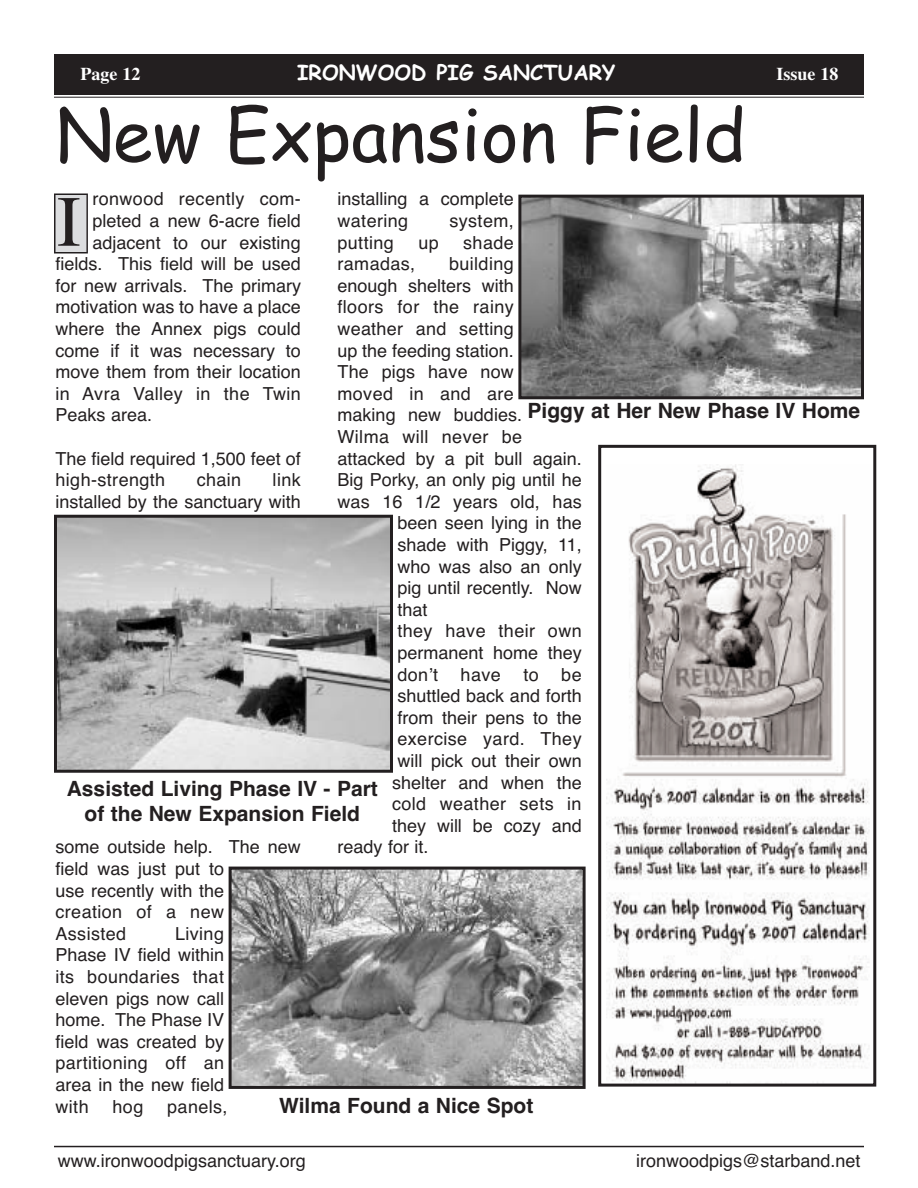
<style>
.page{position:relative;width:918px;height:1188px;background:#fff}
.page>*{position:absolute;margin:0;border:0;box-sizing:border-box;transform-origin:0 0}
.t1{font:72px "Comic Sans MS";color:#231f20}
.t2{font:72px "Times";color:#231f20}
.t3{font:700 21px/25.2px "Helvetica";color:#231f20;text-align:center}
.t4{font:700 21px "Comic Sans MS";color:#fff}
.t5{font:18px/21.6px "Helvetica";color:#231f20}
.t6{font:18px "Helvetica";letter-spacing:.02em;color:#231f20}
.t7{font:700 18px "Times";color:#fff}
</style>
<div class="page">
<div style="left:54px;top:54px;width:810px;height:40px;background:#231f20"></div>
<hr style="left:54px;top:97px;width:810px;height:1px;background:#231f20">
<hr style="left:54px;top:1146px;width:810px;height:1px;background:#231f20">
<div style="left:56px;top:195px;width:30px;height:57px;background:#dcdddf"></div>
<div style="left:54px;top:194px;width:34px;height:60px;border:2px solid #231f20"></div>
<img style="left:58px;top:519px;width:331px;height:250px">
<div style="left:54px;top:515px;width:339px;height:258px;border:3px solid #231f20"></div>
<img style="left:522px;top:199px;width:338px;height:196px">
<div style="left:518px;top:195px;width:346px;height:204px;border:3px solid #231f20"></div>
<img style="left:233px;top:871px;width:349px;height:214px">
<div style="left:229px;top:867px;width:357px;height:222px;border:3px solid #231f20"></div>
<img style="left:607px;top:465px;width:263px;height:618px">
<div style="left:598px;top:445px;width:278px;height:642px;border:3px solid #231f20"></div>
<p class="t7" style="left:80px;top:63px;width:61px">Page 12</p>
<p class="t4" style="left:297px;top:60px;width:320px">IRONWOOD PIG SANCTUARY</p>
<p class="t7" style="left:777px;top:63px;width:63px">Issue 18</p>
<h1 class="t1" style="left:56px;top:94px;width:692px">New Expansion Field</h1>
<p class="t6" style="left:92px;top:189px;width:210px">ronwood recently com-</p>
<p class="t5" style="left:92px;top:210px;width:210px">pleted a new 6-acre field</p>
<p class="t5" style="left:92px;top:232px;width:210px">adjacent to our existing</p>
<p class="t5" style="left:56px;top:253px;width:247px">fields. This field will be used</p>
<p class="t5" style="left:56px;top:275px;width:247px">for new arrivals. The primary</p>
<p class="t5" style="left:56px;top:296px;width:247px">motivation was to have a place</p>
<p class="t5" style="left:56px;top:318px;width:247px">where the Annex pigs could</p>
<p class="t5" style="left:56px;top:340px;width:247px">come if it was necessary to</p>
<p class="t5" style="left:56px;top:361px;width:247px">move them from their location</p>
<p class="t6" style="left:56px;top:383px;width:247px">in Avra Valley in the Twin</p>
<p class="t5" style="left:56px;top:404px;width:98px">Peaks area.</p>
<p class="t5" style="left:56px;top:448px;width:247px">The field required 1,500 feet of high-strength</p>
<p class="t5" style="left:338px;top:188px;width:178px">installing a complete watering</p>
<h1 class="t2" style="left:57px;top:179px;width:25px">I</h1>
<p class="t5" style="left:449px;top:210px;width:66px">system,</p>
<p class="t6" style="left:338px;top:232px;width:58px">putting</p>
<p class="t5" style="left:418px;top:232px;width:22px">up</p>
<p class="t5" style="left:463px;top:232px;width:52px">shade</p>
<p class="t6" style="left:338px;top:253px;width:79px">ramadas,</p>
<p class="t6" style="left:449px;top:253px;width:66px">building</p>
<p class="t5" style="left:338px;top:275px;width:178px">enough shelters with</p>
<p class="t6" style="left:338px;top:297px;width:178px">floors for the rainy</p>
<p class="t5" style="left:338px;top:318px;width:178px">weather and setting</p>
<p class="t5" style="left:338px;top:340px;width:178px">up the feeding station.</p>
<p class="t5" style="left:338px;top:361px;width:178px">The pigs have now</p>
<p class="t6" style="left:338px;top:383px;width:178px">moved in and are</p>
<p class="t5" style="left:338px;top:404px;width:186px">making new buddies.</p>
<p class="t6" style="left:338px;top:426px;width:186px">Wilma will never be</p>
<p class="t5" style="left:338px;top:448px;width:246px">attacked by a pit bull again.</p>
<p class="t5" style="left:338px;top:469px;width:246px">Big Porky, an only pig until he</p>
<p class="t5" style="left:338px;top:491px;width:246px">was 16 1/2 years old, has</p>
<p class="t5" style="left:397px;top:512px;width:186px">been seen lying in the</p>
<p class="t5" style="left:397px;top:534px;width:186px">shade with Piggy, 11,</p>
<p class="t5" style="left:397px;top:556px;width:186px">who was also an only</p>
<p class="t5" style="left:397px;top:577px;width:186px">pig until recently. Now</p>
<p class="t5" style="left:397px;top:599px;width:32px">that</p>
<p class="t6" style="left:397px;top:621px;width:186px">they have their own</p>
<p class="t5" style="left:397px;top:642px;width:186px">permanent home they</p>
<p class="t5" style="left:397px;top:664px;width:42px">don’t</p>
<p class="t5" style="left:461px;top:664px;width:42px">have</p>
<p class="t5" style="left:523px;top:664px;width:17px">to</p>
<p class="t5" style="left:561px;top:664px;width:22px">be</p>
<p class="t5" style="left:397px;top:685px;width:186px">shuttled back and forth</p>
<p class="t5" style="left:397px;top:707px;width:186px">from their pens to the</p>
<p class="t6" style="left:397px;top:729px;width:186px">exercise yard. They</p>
<p class="t5" style="left:397px;top:750px;width:186px">will pick out their own</p>
<p class="t5" style="left:392px;top:772px;width:191px">shelter and when the</p>
<p class="t6" style="left:392px;top:793px;width:191px">cold weather sets in</p>
<p class="t5" style="left:392px;top:815px;width:191px">they will be cozy and</p>
<p class="t5" style="left:338px;top:836px;width:93px">ready for it.</p>
<p class="t3" style="left:528px;top:398px;width:334px">Piggy at Her New Phase IV Home</p>
<p class="t5" style="left:197px;top:469px;width:46px">chain</p>
<p class="t5" style="left:56px;top:469px;width:247px;text-align:right">link<br>installed by the sanctuary with</p>
<p class="t3" style="left:67px;top:776px;width:313px">Assisted Living Phase IV - Part of the New Expansion Field</p>
<p class="t5" style="left:55px;top:836px;width:247px">some outside help. The new field was just put to<br>use recently with the<br>creation of a new<br>Assisted</p>
<p class="t5" style="left:55px;top:923px;width:170px;text-align:justify;text-indent:120px">Living Phase IV field within its boundaries that eleven pigs now call home. The Phase IV field was created by partitioning off an area in the new field with</p>
<p class="t3" style="left:279px;top:1093px;width:256px">Wilma Found a Nice Spot</p>
<p class="t5" style="left:113px;top:1096px;width:32px">hog</p>
<p class="t5" style="left:167px;top:1096px;width:62px">panels,</p>
<p class="t5" style="left:58px;top:1150px;width:249px">www.ironwoodpigsanctuary.org</p>
<p class="t5" style="left:636px;top:1150px;width:226px">ironwoodpigs@starband.net</p>
</div>
